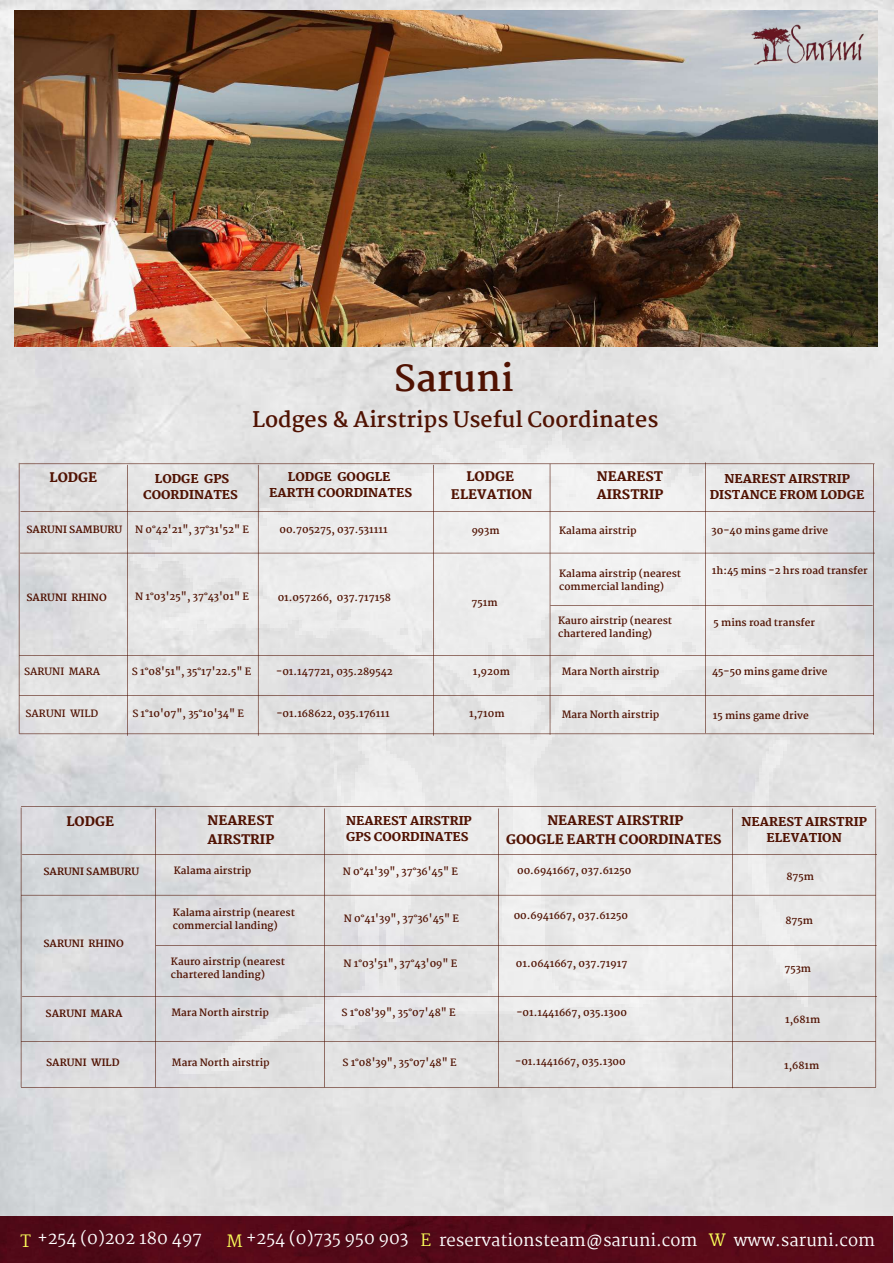
<style>
.page{position:relative;width:894px;height:1263px;background:#fff}
.page>*{position:absolute;margin:0;border:0;box-sizing:border-box;transform-origin:0 0}
.t1{font:700 36px "Martel";color:#501202}
.t2{font:700 21.2px "Martel";color:#501202}
.t3{font:16.7px "Martel";color:#fff}
.t4{font:800 13px/18.2px "Martel";color:#501202;text-align:center}
.t5{font:800 12px/16.6px "Martel";color:#501202;text-align:center}
.t6{font:700 9.9px/13.2px "Martel";color:#501202}
.t7{font:800 9.9px "Martel";color:#501202}
.s1{color:#fcff59}
</style>
<div class="page">
<img style="left:0;top:0;width:893px;height:1263px">
<img style="left:15px;top:11px;width:862px;height:336px">
<img style="left:721px;top:14px;width:171px;height:56px">
<img style="left:0;top:1216px;width:892px;height:47px">
<img style="left:0;top:325px;width:807px;height:788px">
<svg style="left:19px;top:462px;width:856px;height:274px"></svg>
<svg style="left:21px;top:806px;width:855px;height:282px;background:#dfdedf"></svg>
<h1 class="t1" style="left:394px;top:357px;width:121px">Saruni</h1>
<h2 class="t2" style="left:252px;top:408px;width:407px">Lodges &amp; Airstrips Useful Coordinates</h2>
<h3 class="t4" style="left:49px;top:469px;width:49px">LODGE</h3>
<p class="t5" style="left:143px;top:470px;width:96px">LODGE GPS<br>COORDINATES</p>
<p class="t5" style="left:269px;top:468px;width:144px">LODGE GOOGLE<br>EARTH COORDINATES</p>
<h3 class="t4" style="left:451px;top:468px;width:83px">LODGE<br>ELEVATION</h3>
<h3 class="t4" style="left:596px;top:468px;width:68px;text-align:left">NEAREST<br>AIRSTRIP</h3>
<p class="t5" style="left:709px;top:470px;width:156px">NEAREST AIRSTRIP<br>DISTANCE FROM LODGE</p>
<p class="t7" style="left:26px;top:524px;width:97px">SARUNI SAMBURU</p>
<p class="t6" style="left:135px;top:523px;width:115px">N 0°42'21", 37°31'52" E</p>
<p class="t6" style="left:279px;top:523px;width:110px">00.705275, 037.531111</p>
<p class="t6" style="left:471px;top:524px;width:29px">993m</p>
<p class="t6" style="left:559px;top:524px;width:79px">Kalama airstrip</p>
<p class="t6" style="left:711px;top:524px;width:118px">30-40 mins game drive</p>
<p class="t7" style="left:26px;top:592px;width:82px">SARUNI RHINO</p>
<p class="t6" style="left:24px;top:665px;width:78px">SARUNI MARA</p>
<p class="t6" style="left:25px;top:707px;width:74px">SARUNI WILD</p>
<p class="t6" style="left:135px;top:590px;width:115px">N 1°03'25", 37°43'01" E</p>
<p class="t6" style="left:278px;top:591px;width:115px">01.057266, 037.717158</p>
<p class="t6" style="left:471px;top:596px;width:28px">751m</p>
<p class="t6" style="left:132px;top:665px;width:121px">S 1°08'51", 35°17'22.5" E</p>
<p class="t6" style="left:132px;top:707px;width:113px">S 1°10'07", 35°10'34" E</p>
<p class="t6" style="left:276px;top:665px;width:118px">-01.147721, 035.289542</p>
<p class="t6" style="left:276px;top:707px;width:115px">-01.168622, 035.176111</p>
<p class="t6" style="left:472px;top:665px;width:39px">1,920m</p>
<p class="t6" style="left:469px;top:707px;width:37px">1,710m</p>
<p class="t6" style="left:559px;top:567px;width:123px">Kalama airstrip (nearest commercial landing)</p>
<p class="t6" style="left:711px;top:564px;width:157px">1h:45 mins -2 hrs road transfer</p>
<p class="t6" style="left:558px;top:614px;width:115px">Kauro airstrip (nearest chartered landing)</p>
<p class="t6" style="left:713px;top:616px;width:103px">5 mins road transfer</p>
<p class="t6" style="left:561px;top:665px;width:99px">Mara North airstrip</p>
<p class="t6" style="left:561px;top:708px;width:99px">Mara North airstrip</p>
<p class="t6" style="left:712px;top:665px;width:117px">45-50 mins game drive</p>
<p class="t6" style="left:712px;top:709px;width:97px">15 mins game drive</p>
<h3 class="t4" style="left:66px;top:813px;width:49px">LODGE</h3>
<p class="t5" style="left:346px;top:812px;width:127px;text-align:left">NEAREST AIRSTRIP<br>GPS COORDINATES</p>
<h3 class="t4" style="left:506px;top:812px;width:217px">NEAREST AIRSTRIP<br>GOOGLE EARTH COORDINATES</h3>
<p class="t5" style="left:741px;top:813px;width:127px">NEAREST AIRSTRIP<br>ELEVATION</p>
<h3 class="t4" style="left:207px;top:812px;width:68px;text-align:left">NEAREST<br>AIRSTRIP</h3>
<p class="t6" style="left:174px;top:864px;width:79px">Kalama airstrip</p>
<p class="t6" style="left:343px;top:865px;width:117px">N 0°41'39", 37°36'45" E</p>
<p class="t6" style="left:517px;top:864px;width:116px">00.6941667, 037.61250</p>
<p class="t7" style="left:43px;top:865px;width:97px">SARUNI SAMBURU</p>
<p class="t6" style="left:786px;top:870px;width:29px">875m</p>
<p class="t7" style="left:43px;top:937px;width:82px">SARUNI RHINO</p>
<p class="t7" style="left:46px;top:1007px;width:78px">SARUNI MARA</p>
<p class="t7" style="left:46px;top:1056px;width:75px">SARUNI WILD</p>
<p class="t6" style="left:173px;top:906px;width:123px">Kalama airstrip (nearest commercial landing)</p>
<p class="t6" style="left:344px;top:912px;width:117px">N 0°41'39", 37°36'45" E</p>
<p class="t6" style="left:513px;top:909px;width:116px">00.6941667, 037.61250</p>
<p class="t6" style="left:785px;top:914px;width:29px">875m</p>
<p class="t6" style="left:171px;top:955px;width:115px">Kauro airstrip (nearest chartered landing)</p>
<p class="t6" style="left:343px;top:957px;width:115px">N 1°03'51", 37°43'09" E</p>
<p class="t6" style="left:516px;top:957px;width:113px">01.0641667, 037.71917</p>
<p class="t6" style="left:171px;top:1006px;width:99px">Mara North airstrip</p>
<p class="t6" style="left:172px;top:1056px;width:99px">Mara North airstrip</p>
<p class="t6" style="left:341px;top:1006px;width:116px">S 1°08'39", 35°07'48" E</p>
<p class="t6" style="left:342px;top:1056px;width:116px">S 1°08'39", 35°07'48" E</p>
<p class="t6" style="left:516px;top:1006px;width:112px">-01.1441667, 035.1300</p>
<p class="t6" style="left:515px;top:1055px;width:112px">-01.1441667, 035.1300</p>
<p class="t6" style="left:784px;top:962px;width:28px">753m</p>
<p class="t6" style="left:784px;top:1013px;width:37px">1,681m</p>
<p class="t6" style="left:783px;top:1059px;width:37px">1,681m</p>
<h3 class="t3" style="left:20px;top:1229px;width:183px"><span class="s1">T</span> +254 (0)202 180 497</h3>
<h3 class="t3" style="left:226px;top:1230px;width:649px"><span class="s1">M</span> +254 (0)735 950 903 <span class="s1">E</span> reservationsteam@saruni.com <span class="s1">W</span> www.saruni.com</h3>
</div>
